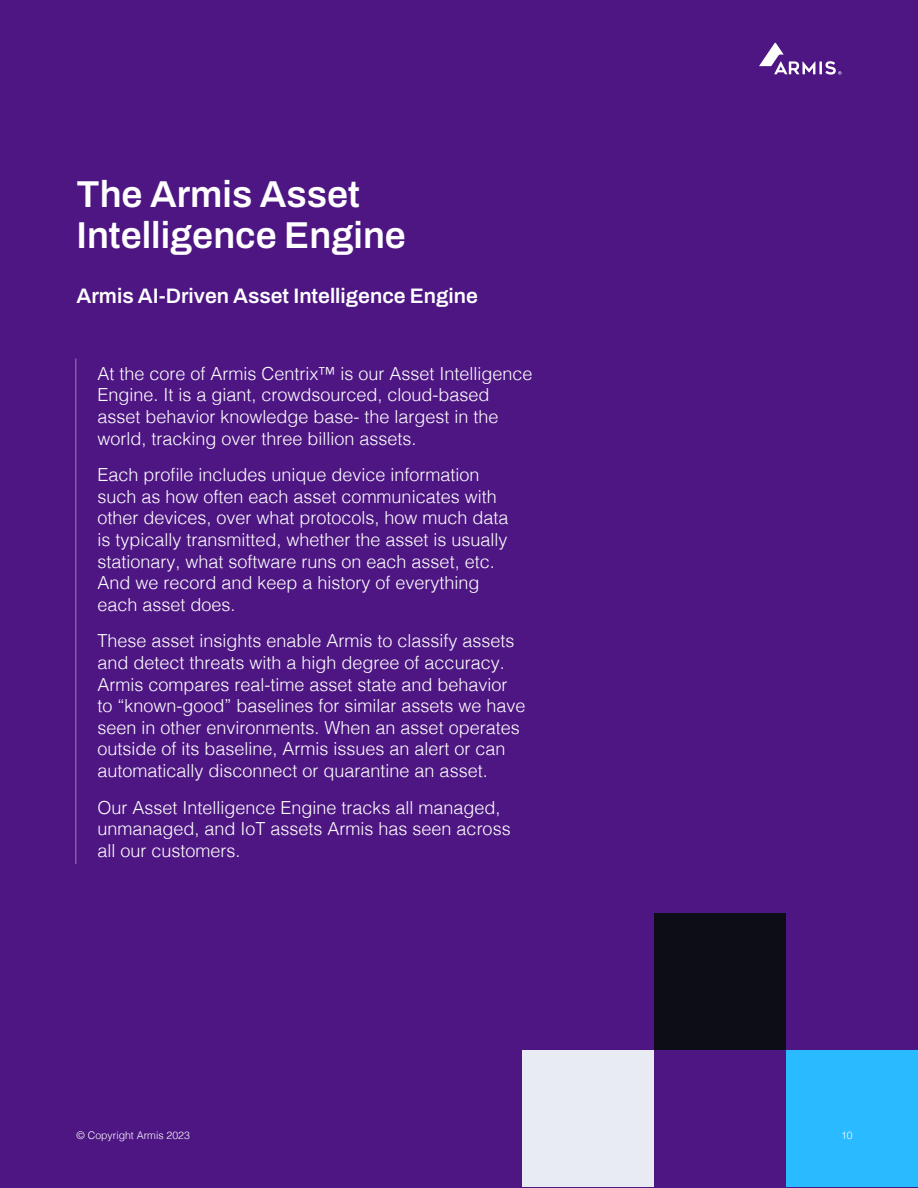
<style>
.page{position:relative;width:918px;height:1188px;background:#4e1683}
.page>*{position:absolute;margin:0;border:0;box-sizing:border-box;transform-origin:0 0}
.t1{font:600 37.5px/40.5px "Archivo";color:#fff}
.t2{font:600 21px "Archivo";color:#fff}
.t3{font:300 18px/21.6px "Helvetica";color:#fff}
.t4{font:300 10.5px "Helvetica";color:#fff}
</style>
<div class="page">
<svg style="left:759px;top:43px;width:82px;height:32px"></svg>
<hr style="left:75px;top:358px;width:1px;height:506px;background:#fff">
<div style="left:654px;top:913px;width:132px;height:137px;background:#0d0d17"></div>
<div style="left:786px;top:1050px;width:132px;height:136px;background:#29baff"></div>
<div style="left:522px;top:1050px;width:132px;height:136px;background:#e9ebf2"></div>
<h1 class="t1" style="left:76px;top:174px;width:331px">The Armis Asset<br>Intelligence Engine</h1>
<p class="t2" style="left:76px;top:280px;width:403px">Armis AI-Driven Asset Intelligence Engine</p>
<p class="t3" style="left:98px;top:361px;width:437px">At the core of Armis Centrix™ is our Asset Intelligence Engine. It is a giant, crowdsourced, cloud-based asset behavior knowledge base- the largest in the world, tracking over three billion assets.</p>
<p class="t3" style="left:98px;top:463px;width:413px">Each profile includes unique device information such as how often each asset communicates with other devices, over what protocols, how much data is typically transmitted, whether the asset is usually stationary, what software runs on each asset, etc.<br>And we record and keep a history of everything each asset does.</p>
<p class="t3" style="left:98px;top:629px;width:430px">These asset insights enable Armis to classify assets and detect threats with a high degree of accuracy.<br>Armis compares real-time asset state and behavior to “known-good” baselines for similar assets we have seen in other environments. When an asset operates outside of its baseline, Armis issues an alert or can automatically disconnect or quarantine an asset.</p>
<p class="t3" style="left:98px;top:795px;width:415px">Our Asset Intelligence Engine tracks all managed, unmanaged, and IoT assets Armis has seen across all our customers.</p>
<p class="t4" style="left:76px;top:1126px;width:115px">© Copyright Armis 2023</p>
<p class="t4" style="left:841px;top:1126px;width:13px">10</p>
</div>
